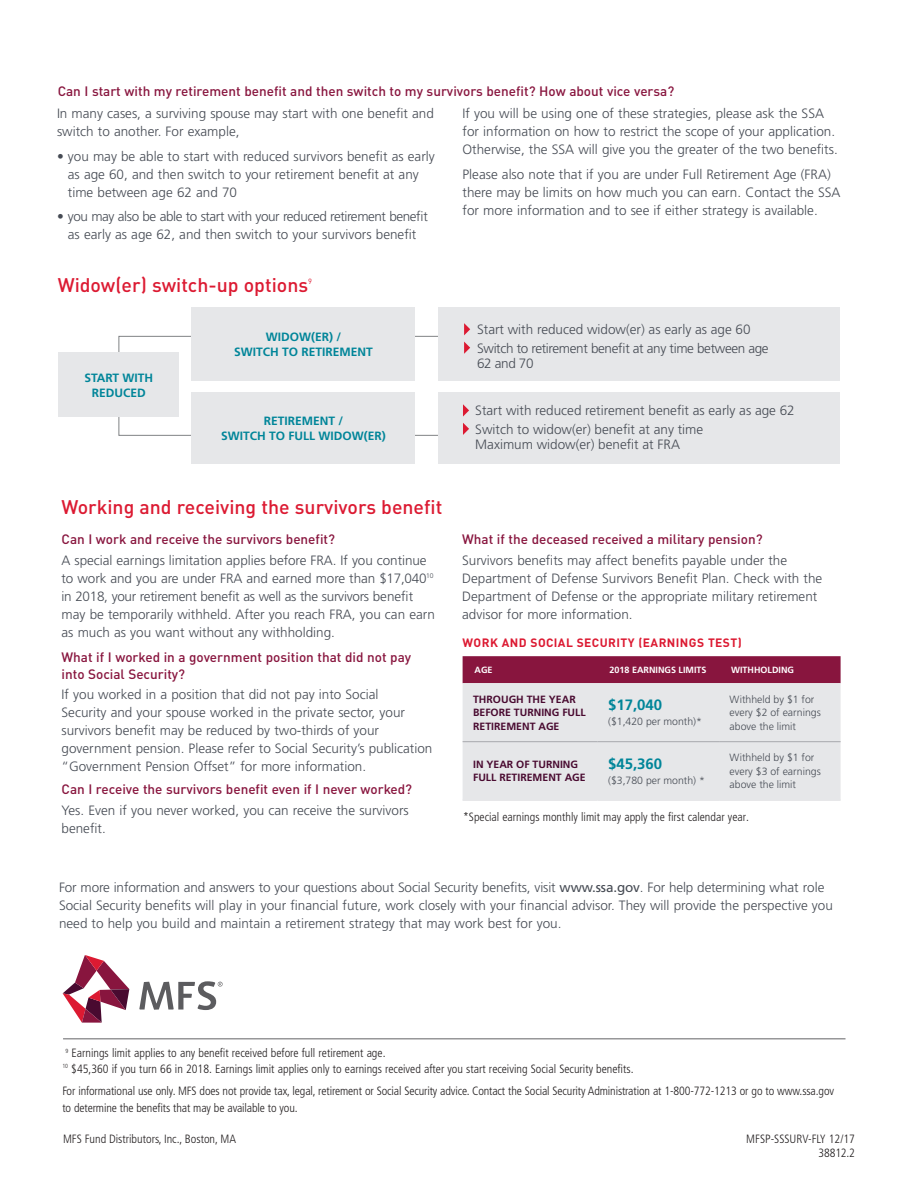
<style>
.page{position:relative;width:918px;height:1188px;background:#fff}
.page>*{position:absolute;margin:0;border:0;box-sizing:border-box;transform-origin:0 0}
.t1{font:500 19.5px "DINOT";color:#dc1a32}
.t2{font:700 15px "Frutiger LT Std";color:#008599}
.t3{font:300 13.5px/18px "Frutiger LT Std";color:#464b54}
.t4{font:500 13.5px/16.2px "DINOT";color:#88153e}
.t5{font:300 13.5px/18px "Frutiger LT Std";letter-spacing:-.03em;color:#464b54;text-align:center}
.t6{font:300 13.5px/19.5px "Frutiger LT Std";letter-spacing:-.025em;color:#464b54}
.t7{font:300 condensed 12px/13.5px "Frutiger LT Std";color:#231f20}
.t8{font:700 12px/15px "Frutiger LT Std";color:#008599;text-align:center}
.t9{font:700 12px "DINOT";letter-spacing:.035em;color:#dc1a32}
.t10{font:300 10.5px/13.5px "Frutiger LT Std";color:#464b54}
.t11{font:700 10.5px/13.5px "Frutiger LT Std";color:#490a30}
.t12{font:700 9px "Frutiger LT Std";color:#fff}
.t13{font:7.5px "DINOT";color:#dc1a32}
.s1{font-weight:400}
</style>
<div class="page">
<svg style="left:63px;top:955px;width:66px;height:68px"></svg>
<svg style="left:139px;top:981px;width:84px;height:29px"></svg>
<hr style="left:63px;top:1039px;width:783px;height:1px;background:#636366">
<div style="left:463px;top:656px;width:378px;height:27px;background:#88153e"></div>
<div style="left:463px;top:683px;width:378px;height:116px;background:#e6e7e9"></div>
<hr style="left:463px;top:799px;width:135px;height:2px;background:#e6e7e9">
<hr style="left:598px;top:799px;width:121px;height:2px;background:#e6e7e9">
<hr style="left:719px;top:799px;width:122px;height:2px;background:#e6e7e9">
<hr style="left:463px;top:741px;width:135px;height:1px;background:#a8a9ad">
<hr style="left:598px;top:741px;width:121px;height:1px;background:#a8a9ad">
<hr style="left:719px;top:741px;width:122px;height:1px;background:#a8a9ad">
<div style="left:192px;top:392px;width:223px;height:72px;background:#e6e7e9"></div>
<div style="left:192px;top:307px;width:223px;height:73px;background:#e6e7e9"></div>
<div style="left:438px;top:392px;width:402px;height:71px;background:#e6e7e9"></div>
<div style="left:438px;top:307px;width:402px;height:73px;background:#e6e7e9"></div>
<div style="left:59px;top:353px;width:120px;height:64px;background:#e6e7e9"></div>
<svg style="left:464px;top:323px;width:6px;height:12px"></svg>
<svg style="left:464px;top:342px;width:6px;height:12px"></svg>
<svg style="left:463px;top:404px;width:6px;height:13px"></svg>
<svg style="left:463px;top:423px;width:6px;height:12px"></svg>
<p class="t4" style="left:58px;top:82px;width:618px">Can I start with my retirement benefit and then switch to my survivors benefit? How about vice versa?</p>
<p class="t3" style="left:57px;top:104px;width:378px">In many cases, a surviving spouse may start with one benefit and switch to another. For example,</p>
<p class="t3" style="left:68px;top:147px;width:368px;text-indent:-11px">• you may be able to start with reduced survivors benefit as early as age 60, and then switch to your retirement benefit at any time between age 62 and 70</p>
<p class="t5" style="left:57px;top:207px;width:372px">• you may also be able to start with your reduced retirement benefit as early as age 62, and then switch to your survivors benefit</p>
<h1 class="t1" style="left:58px;top:273px;width:252px">Widow(er) switch-up options</h1>
<p class="t13" style="left:308px;top:276px;width:5px">9</p>
<p class="t8" style="left:84px;top:370px;width:70px">START WITH<br>REDUCED</p>
<p class="t8" style="left:234px;top:329px;width:140px">WIDOW(ER) /<br>SWITCH TO RETIREMENT</p>
<p class="t8" style="left:221px;top:414px;width:166px">RETIREMENT /<br>SWITCH TO FULL WIDOW(ER)</p>
<h1 class="t1" style="left:62px;top:494px;width:382px">Working and receiving the survivors benefit</h1>
<p class="t4" style="left:62px;top:531px;width:275px">Can I work and receive the survivors benefit?</p>
<p class="t3" style="left:62px;top:551px;width:375px">A special earnings limitation applies before FRA. If you continue to work and you are under FRA and earned more than $17,040<sup>10 </sup>in 2018, your retirement benefit as well as the survivors benefit may be temporarily withheld. After you reach FRA, you can earn as much as you want without any withholding.</p>
<p class="t4" style="left:62px;top:649px;width:351px">What if I worked in a government position that did not pay into Social Security?</p>
<p class="t3" style="left:62px;top:686px;width:372px">If you worked in a position that did not pay into Social<br>Security and your spouse worked in the private sector, your survivors benefit may be reduced by two-thirds of your government pension. Please refer to Social Security’s publication “Government Pension Offset” for more information.</p>
<p class="t4" style="left:62px;top:781px;width:352px">Can I receive the survivors benefit even if I never worked?</p>
<p class="t3" style="left:62px;top:801px;width:349px">Yes. Even if you never worked, you can receive the survivors benefit.</p>
<p class="t3" style="left:463px;top:104px;width:377px">If you will be using one of these strategies, please ask the SSA for information on how to restrict the scope of your application.<br>Otherwise, the SSA will give you the greater of the two benefits.</p>
<p class="t3" style="left:463px;top:165px;width:380px">Please also note that if you are under Full Retirement Age (FRA) there may be limits on how much you can earn. Contact the SSA for more information and to see if either strategy is available.</p>
<p class="t6" style="left:477px;top:320px;width:293px">Start with reduced widow(er) as early as age 60<br>Switch to retirement benefit at any time between age</p>
<p class="t3" style="left:477px;top:355px;width:58px">62 and 70</p>
<p class="t3" style="left:475px;top:401px;width:321px;line-height:19.5px">Start with reduced retirement benefit as early as age 62<br>Switch to widow(er) benefit at any time</p>
<p class="t3" style="left:475px;top:436px;width:206px">Maximum widow(er) benefit at FRA</p>
<p class="t4" style="left:462px;top:531px;width:302px">What if the deceased received a military pension?</p>
<p class="t3" style="left:462px;top:551px;width:362px">Survivors benefits may affect benefits payable under the Department of Defense Survivors Benefit Plan. Check with the Department of Defense or the appropriate military retirement advisor for more information.</p>
<p class="t9" style="left:463px;top:635px;width:281px">WORK AND SOCIAL SECURITY (EARNINGS TEST)</p>
<p class="t12" style="left:475px;top:665px;width:19px">AGE</p>
<p class="t12" style="left:610px;top:665px;width:99px">2018 EARNINGS LIMITS</p>
<p class="t12" style="left:731px;top:665px;width:64px">WITHHOLDING</p>
<p class="t11" style="left:473px;top:692px;width:114px">THROUGH THE YEAR<br>BEFORE TURNING FULL<br>RETIREMENT AGE</p>
<p class="t2" style="left:608px;top:696px;width:56px">$17,040</p>
<p class="t10" style="left:730px;top:692px;width:93px">Withheld by $1 for every $2 of earnings above the limit</p>
<p class="t10" style="left:608px;top:715px;width:95px">($1,420 per month)*</p>
<p class="t11" style="left:473px;top:758px;width:114px">IN YEAR OF TURNING<br>FULL RETIREMENT AGE</p>
<p class="t2" style="left:608px;top:755px;width:56px">$45,360</p>
<p class="t10" style="left:608px;top:774px;width:98px">($3,780 per month) *</p>
<p class="t10" style="left:730px;top:751px;width:93px">Withheld by $1 for every $3 of earnings above the limit</p>
<p class="t7" style="left:463px;top:810px;width:287px">*Special earnings monthly limit may apply the first calendar year.</p>
<p class="t3" style="left:59px;top:879px;width:775px">For more information and answers to your questions about Social Security benefits, visit <span class="s1">www.ssa.gov</span>. For help determining what role<br>Social Security benefits will play in your financial future, work closely with your financial advisor. They will provide the perspective you need to help you build and maintain a retirement strategy that may work best for you.</p>
<p class="t7" style="left:62px;top:1045px;width:573px;line-height:15.9px"><sup>9</sup> Earnings limit applies to any benefit received before full retirement age.<br><sup>10</sup> $45,360 if you turn 66 in 2018. Earnings limit applies only to earnings received after you start receiving Social Security benefits.</p>
<p class="t7" style="left:62px;top:1083px;width:773px;line-height:16.5px">For informational use only. MFS does not provide tax, legal, retirement or Social Security advice. Contact the Social Security Administration at 1-800-772-1213 or go to www.ssa.gov to determine the benefits that may be available to you.</p>
<p class="t7" style="left:63px;top:1132px;width:175px">MFS Fund Distributors, Inc., Boston, MA</p>
<p class="t7" style="left:746px;top:1132px;width:110px;text-align:right">MFSP-SSSURV-FLY 12/17<br>38812.2</p>
</div>
